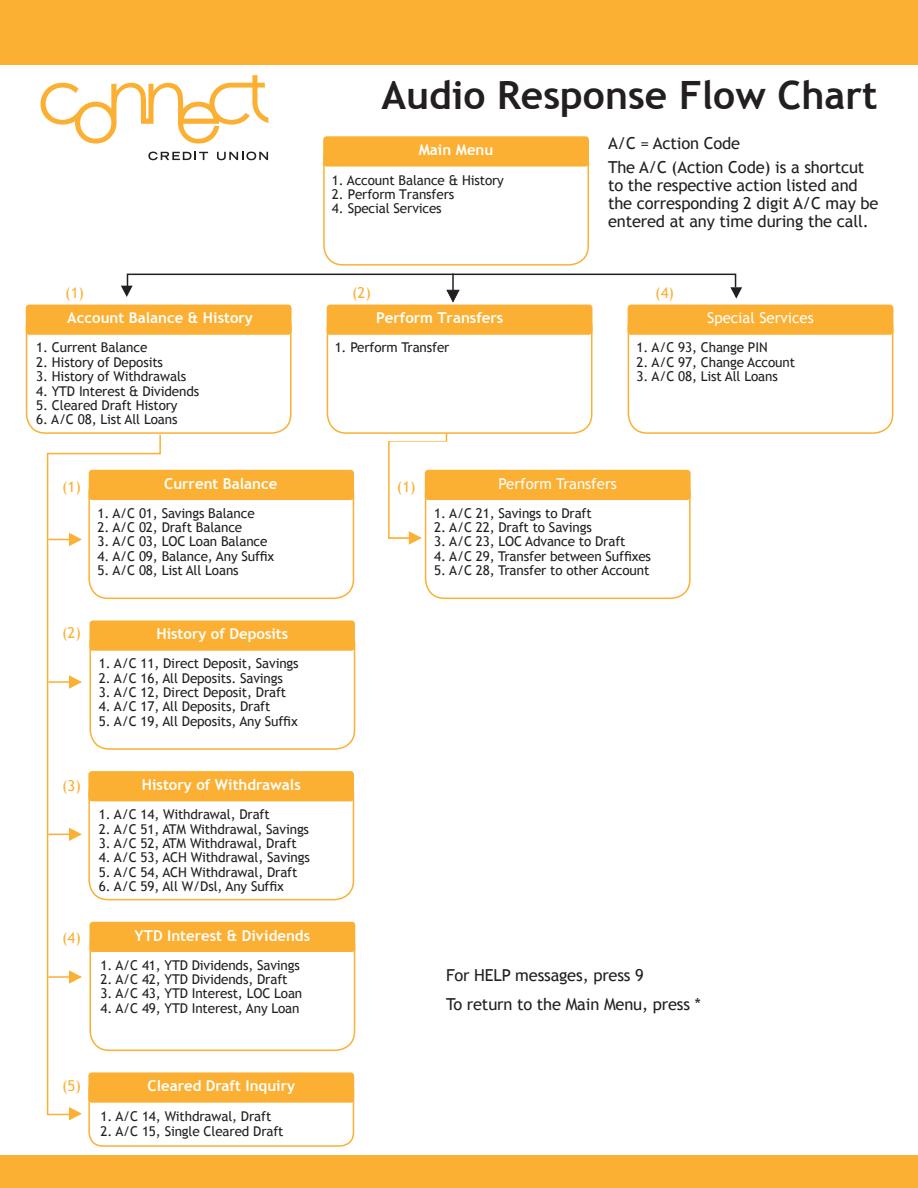
<style>
.page{position:relative;width:918px;height:1188px;background:#fff}
.page>*{position:absolute;margin:0;border:0;box-sizing:border-box;transform-origin:0 0}
.t1{font:700 39px "Trebuchet MS";color:#231f20}
.numbered_items{font:16.5px/18px "Trebuchet MS";letter-spacing:-.01em;color:#231f20}
.boxed_hdings{font:700 15px "Trebuchet MS";color:#fff}
.t2{font:15px "Trebuchet MS";color:#fff}
.t3{font:15px "Trebuchet MS";color:#fbb033}
.numbered_items-2{font:13.5px "Trebuchet MS";letter-spacing:-.01em;color:#231f20}
</style>
<div class="page">
<svg style="left:41px;top:75px;width:227px;height:69px"></svg>
<svg style="left:148px;top:152px;width:60px;height:8px"></svg>
<svg style="left:217px;top:152px;width:51px;height:8px"></svg>
<div style="left:323px;top:136px;width:266px;height:31px;background:#fbb033;border-radius:4px"></div>
<div style="left:323px;top:139px;width:266px;height:127px;border:2px solid #fbb033;border-radius:19px"></div>
<div style="left:26px;top:305px;width:266px;height:30px;background:#fbb033;border-radius:4px"></div>
<div style="left:26px;top:308px;width:266px;height:126px;border:2px solid #fbb033;border-radius:19px"></div>
<div style="left:327px;top:305px;width:265px;height:30px;background:#fbb033;border-radius:4px"></div>
<div style="left:327px;top:308px;width:265px;height:126px;border:2px solid #fbb033;border-radius:19px"></div>
<div style="left:628px;top:305px;width:265px;height:30px;background:#fbb033;border-radius:4px"></div>
<div style="left:628px;top:308px;width:265px;height:126px;border:2px solid #fbb033;border-radius:19px"></div>
<div style="left:89px;top:470px;width:265px;height:30px;background:#fbb033;border-radius:4px"></div>
<div style="left:88px;top:473px;width:266px;height:126px;border:2px solid #fbb033;border-radius:19px"></div>
<div style="left:425px;top:470px;width:266px;height:30px;background:#fbb033;border-radius:4px"></div>
<div style="left:425px;top:473px;width:266px;height:126px;border:2px solid #fbb033;border-radius:19px"></div>
<div style="left:89px;top:620px;width:266px;height:31px;background:#fbb033;border-radius:4px"></div>
<div style="left:89px;top:623px;width:266px;height:127px;border:2px solid #fbb033;border-radius:19px"></div>
<div style="left:88px;top:771px;width:266px;height:30px;background:#fbb033;border-radius:4px"></div>
<div style="left:88px;top:774px;width:266px;height:126px;border:2px solid #fbb033;border-radius:19px"></div>
<div style="left:89px;top:922px;width:266px;height:30px;background:#fbb033;border-radius:4px"></div>
<div style="left:89px;top:925px;width:266px;height:126px;border:2px solid #fbb033;border-radius:19px"></div>
<div style="left:88px;top:1072px;width:266px;height:31px;background:#fbb033;border-radius:4px"></div>
<div style="left:88px;top:1075px;width:266px;height:72px;border:2px solid #fbb033;border-radius:14px"></div>
<svg style="left:121px;top:273px;width:621px;height:30px"></svg>
<svg style="left:69px;top:1116px;width:9px;height:5px"></svg>
<svg style="left:46px;top:433px;width:116px;height:683px"></svg>
<svg style="left:387px;top:433px;width:61px;height:112px"></svg>
<div style="left:0;top:0;width:918px;height:64px;background:#fbb033"></div>
<div style="left:0;top:1156px;width:918px;height:32px;background:#fbb033"></div>
<p class="t1" style="left:381px;top:70px;width:498px">Audio Response Flow Chart</p>
<p class="boxed_hdings" style="left:419px;top:140px;width:76px">Main Menu</p>
<p class="numbered_items" style="left:608px;top:134px;width:134px">A/C = Action Code</p>
<p class="numbered_items" style="left:608px;top:158px;width:272px">The A/C (Action Code) is a shortcut to the respective action listed and the corresponding 2 digit A/C may be entered at any time during the call.</p>
<p class="numbered_items-2" style="left:332px;top:172px;width:173px">1. Account Balance &amp; History</p>
<p class="numbered_items-2" style="left:332px;top:186px;width:124px">2. Perform Transfers</p>
<p class="numbered_items-2" style="left:332px;top:201px;width:111px">4. Special Services</p>
<p class="t3" style="left:65px;top:284px;width:20px">(1)</p>
<p class="t3" style="left:352px;top:284px;width:20px">(2)</p>
<p class="t3" style="left:655px;top:284px;width:20px">(4)</p>
<p class="boxed_hdings" style="left:67px;top:309px;width:187px">Account Balance &amp; History</p>
<p class="boxed_hdings" style="left:376px;top:309px;width:129px">Perform Transfers</p>
<p class="t2" style="left:707px;top:309px;width:108px">Special Services</p>
<p class="numbered_items-2" style="left:36px;top:340px;width:113px">1. Current Balance</p>
<p class="numbered_items-2" style="left:36px;top:354px;width:128px">2. History of Deposits</p>
<p class="numbered_items-2" style="left:36px;top:368px;width:152px">3. History of Withdrawals</p>
<p class="numbered_items-2" style="left:36px;top:383px;width:164px">4. YTD Interest &amp; Dividends</p>
<p class="numbered_items-2" style="left:36px;top:397px;width:143px">5. Cleared Draft History</p>
<p class="numbered_items-2" style="left:36px;top:412px;width:143px">6. A/C 08, List All Loans</p>
<p class="numbered_items-2" style="left:335px;top:340px;width:116px">1. Perform Transfer</p>
<p class="numbered_items-2" style="left:637px;top:340px;width:132px">1. A/C 93, Change PIN</p>
<p class="numbered_items-2" style="left:637px;top:354px;width:160px">2. A/C 97, Change Account</p>
<p class="numbered_items-2" style="left:637px;top:368px;width:143px">3. A/C 08, List All Loans</p>
<p class="boxed_hdings" style="left:164px;top:474px;width:115px">Current Balance</p>
<p class="t2" style="left:498px;top:474px;width:120px">Perform Transfers</p>
<p class="t3" style="left:62px;top:478px;width:20px">(1)</p>
<p class="t3" style="left:397px;top:478px;width:20px">(1)</p>
<p class="numbered_items-2" style="left:97px;top:505px;width:159px">1. A/C 01, Savings Balance</p>
<p class="numbered_items-2" style="left:97px;top:519px;width:146px">2. A/C 02, Draft Balance</p>
<p class="numbered_items-2" style="left:97px;top:534px;width:172px">3. A/C 03, LOC Loan Balance</p>
<p class="numbered_items-2" style="left:97px;top:548px;width:178px">4. A/C 09, Balance, Any Suffix</p>
<p class="numbered_items-2" style="left:97px;top:562px;width:143px">5. A/C 08, List All Loans</p>
<p class="numbered_items-2" style="left:434px;top:505px;width:159px">1. A/C 21, Savings to Draft</p>
<p class="numbered_items-2" style="left:434px;top:519px;width:159px">2. A/C 22, Draft to Savings</p>
<p class="numbered_items-2" style="left:434px;top:534px;width:193px">3. A/C 23, LOC Advance to Draft</p>
<p class="numbered_items-2" style="left:434px;top:548px;width:218px">4. A/C 29, Transfer between Suffixes</p>
<p class="numbered_items-2" style="left:434px;top:562px;width:217px">5. A/C 28, Transfer to other Account</p>
<p class="t3" style="left:62px;top:623px;width:20px">(2)</p>
<p class="boxed_hdings" style="left:156px;top:625px;width:133px">History of Deposits</p>
<p class="numbered_items-2" style="left:99px;top:656px;width:201px">1. A/C 11, Direct Deposit, Savings</p>
<p class="numbered_items-2" style="left:99px;top:670px;width:185px">2. A/C 16, All Deposits. Savings</p>
<p class="numbered_items-2" style="left:99px;top:684px;width:189px">3. A/C 12, Direct Deposit, Draft</p>
<p class="numbered_items-2" style="left:99px;top:699px;width:173px">4. A/C 17, All Deposits, Draft</p>
<p class="numbered_items-2" style="left:99px;top:713px;width:200px">5. A/C 19, All Deposits, Any Suffix</p>
<p class="t3" style="left:62px;top:777px;width:20px">(3)</p>
<p class="boxed_hdings" style="left:142px;top:775px;width:160px">History of Withdrawals</p>
<p class="numbered_items-2" style="left:99px;top:806px;width:172px">1. A/C 14, Withdrawal, Draft</p>
<p class="numbered_items-2" style="left:99px;top:821px;width:212px">2. A/C 51, ATM Withdrawal, Savings</p>
<p class="numbered_items-2" style="left:99px;top:835px;width:199px">3. A/C 52, ATM Withdrawal, Draft</p>
<p class="numbered_items-2" style="left:99px;top:850px;width:212px">4. A/C 53, ACH Withdrawal, Savings</p>
<p class="numbered_items-2" style="left:99px;top:864px;width:200px">5. A/C 54, ACH Withdrawal, Draft</p>
<p class="numbered_items-2" style="left:99px;top:878px;width:186px">6. A/C 59, All W/Dsl, Any Suffix</p>
<p class="t3" style="left:62px;top:929px;width:20px">(4)</p>
<p class="boxed_hdings" style="left:135px;top:926px;width:177px">YTD Interest &amp; Dividends</p>
<p class="numbered_items-2" style="left:100px;top:957px;width:201px">1. A/C 41, YTD Dividends, Savings</p>
<p class="numbered_items-2" style="left:100px;top:971px;width:189px">2. A/C 42, YTD Dividends, Draft</p>
<p class="numbered_items-2" style="left:100px;top:986px;width:203px">3. A/C 43, YTD Interest, LOC Loan</p>
<p class="numbered_items-2" style="left:100px;top:1000px;width:201px">4. A/C 49, YTD Interest, Any Loan</p>
<p class="numbered_items" style="left:446px;top:966px;width:199px">For HELP messages, press 9</p>
<p class="numbered_items" style="left:446px;top:995px;width:256px">To return to the Main Menu, press *</p>
<p class="t3" style="left:62px;top:1077px;width:20px">(5)</p>
<p class="boxed_hdings" style="left:148px;top:1077px;width:149px">Cleared Draft Inquiry</p>
<p class="numbered_items-2" style="left:100px;top:1109px;width:172px">1. A/C 14, Withdrawal, Draft</p>
<p class="numbered_items-2" style="left:100px;top:1123px;width:185px">2. A/C 15, Single Cleared Draft</p>
</div>
